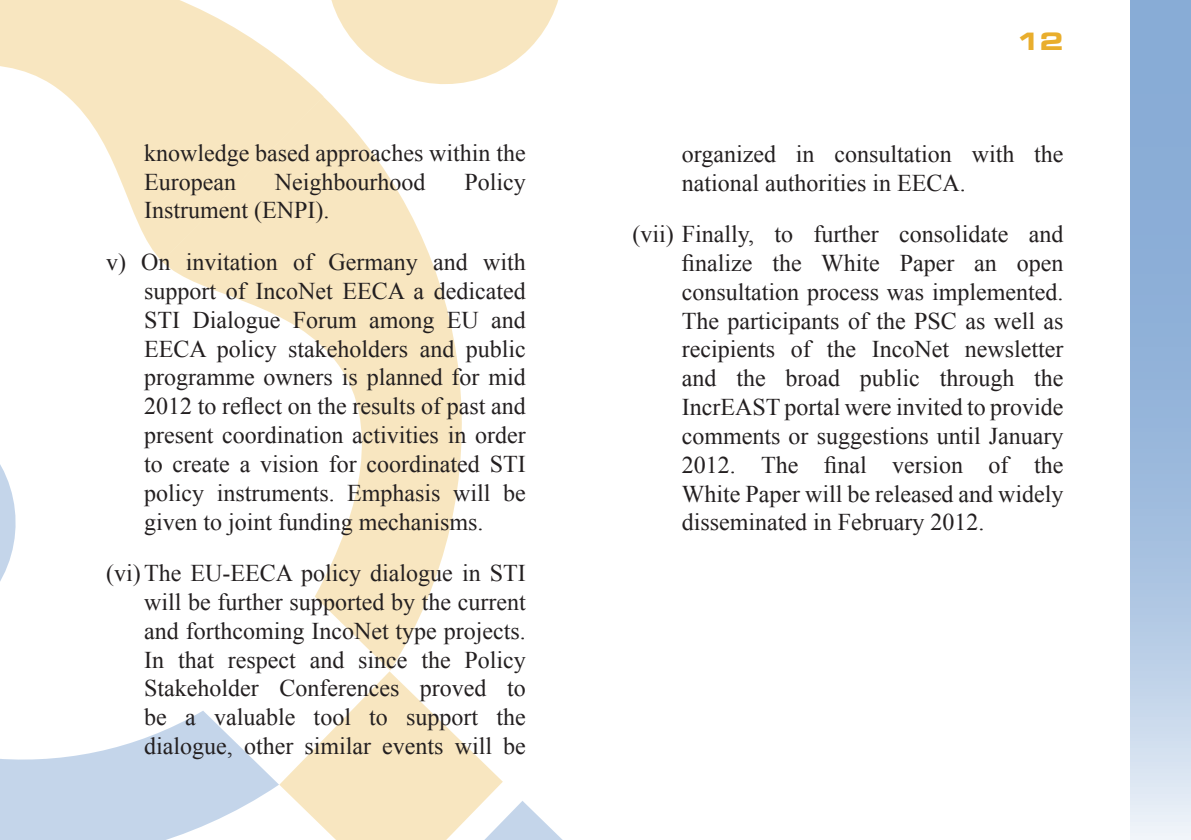
<style>
.page{position:relative;width:1191px;height:840px;background:#fff}
.page>*{position:absolute;margin:0;border:0;box-sizing:border-box;transform-origin:0 0}
.t1{font:24px/28.8px "Times New Roman";color:#231f20}
.t2{font:24px/28.8px "Times New Roman";color:#231f20;text-align:justify}
.t3{font:24px "Eurostile LT Std Bold Ex 2";color:#e9ae2d}
</style>
<div class="page">
<svg style="left:279px;top:671px;width:283px;height:168px"></svg>
<svg style="left:331px;top:0;width:227px;height:84px"></svg>
<svg style="left:0;top:464px;width:279px;height:375px"></svg>
<svg style="left:0;top:0;width:323px;height:261px;fill:#f8e6c0"></svg>
<svg style="left:162px;top:96px;width:300px;height:574px;fill:#f8e6c0"></svg>
<svg style="left:1130px;top:0;width:61px;height:839px;background:#a2bede"></svg>
<p class="t1" style="left:144px;top:138px;width:383px">knowledge based approaches within the<br>European</p>
<p class="t1" style="left:275px;top:167px;width:152px">Neighbourhood</p>
<p class="t1" style="left:464px;top:167px;width:63px">Policy</p>
<p class="t1" style="left:144px;top:195px;width:187px">Instrument (ENPI).</p>
<p class="t2" style="left:106px;top:247px;width:421px">v) On invitation of Germany and with</p>
<p class="t1" style="left:144px;top:276px;width:383px">support of IncoNet EECA a dedicated</p>
<p class="t2" style="left:144px;top:305px;width:383px">STI Dialogue Forum among EU and</p>
<p class="t1" style="left:144px;top:333px;width:383px">EECA policy stakeholders and public programme owners is planned for mid</p>
<p class="t2" style="left:144px;top:391px;width:383px">2012 to reflect on the results of past and present coordination activities in order to create a vision for coordinated STI</p>
<p class="t1" style="left:144px;top:477px;width:383px">policy instruments. Emphasis will be</p>
<p class="t2" style="left:106px;top:495px;width:421px;line-height:51.4px;text-align:center">given to joint funding mechanisms. (vi)The EU-EECA policy dialogue in STI</p>
<p class="t1" style="left:144px;top:586px;width:383px;text-align:justify">will be further supported by the current and forthcoming IncoNet type projects.<br>In that respect and since the Policy</p>
<p class="t2" style="left:144px;top:673px;width:383px">Stakeholder Conferences proved to be a valuable tool to support the dialogue, other similar events will be</p>
<p class="t3" style="left:1016px;top:25px;width:49px">12</p>
<p class="t1" style="left:682px;top:139px;width:383px">organized in consultation with the national authorities in EECA.</p>
<p class="t2" style="left:632px;top:219px;width:432px;text-align:right">(vii) Finally, to further consolidate and finalize the White Paper an open</p>
<p class="t1" style="left:682px;top:277px;width:383px;text-align:justify">consultation process was implemented.<br>The participants of the PSC as well as recipients of the IncoNet newsletter and the broad public through the</p>
<p class="t2" style="left:682px;top:392px;width:383px">IncrEAST portal were invited to provide</p>
<p class="t1" style="left:682px;top:421px;width:383px">comments or suggestions until January</p>
<p class="t2" style="left:682px;top:449px;width:383px">2012. The final version of the</p>
<p class="t1" style="left:682px;top:478px;width:383px">White Paper will be released and widely</p>
<p class="t2" style="left:682px;top:507px;width:304px">disseminated in February 2012.</p>
</div>
